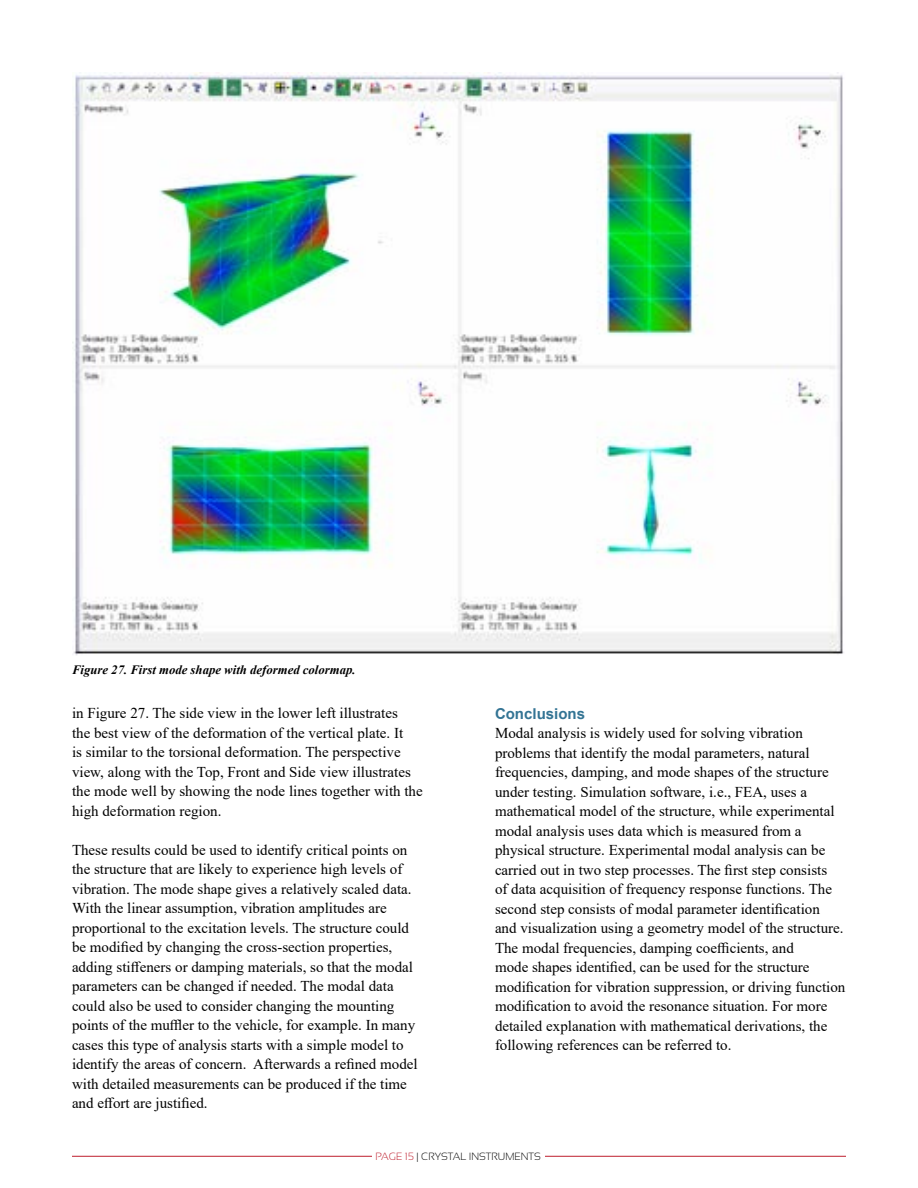
<style>
.page{position:relative;width:918px;height:1188px;background:#fff}
.page>*{position:absolute;margin:0;border:0;box-sizing:border-box;transform-origin:0 0}
.t1{font:15px/19.5px "Times New Roman";color:#000}
.t2{font:700 15px "Arial";color:#337494}
.t3{font:italic 700 12.75px "Times New Roman";color:#000}
.t4{font:300 10.5px "Sansation";color:#000}
.s1{color:#be1e2d}
</style>
<div class="page">
<hr style="left:72px;top:1156px;width:774px;height:1px;background:#be1e2d">
<div style="left:373px;top:1140px;width:172px;height:48px;background:#fff"></div>
<img style="left:72px;top:72px;width:772px;height:583px">
<p class="t3" style="left:72px;top:661px;width:285px">Figure 27. First mode shape with deformed colormap.</p>
<p class="t1" style="left:72px;top:703px;width:352px">in Figure 27. The side view in the lower left illustrates<br>the best view of the deformation of the vertical plate. It<br>is similar to the torsional deformation. The perspective view, along with the Top, Front and Side view illustrates the mode well by showing the node lines together with the high deformation region.</p>
<p class="t1" style="left:72px;top:840px;width:347px">These results could be used to identify critical points on the structure that are likely to experience high levels of vibration. The mode shape gives a relatively scaled data.<br>With the linear assumption, vibration amplitudes are proportional to the excitation levels. The structure could be modified by changing the cross-section properties, adding stiffeners or damping materials, so that the modal parameters can be changed if needed. The modal data could also be used to consider changing the mounting points of the muffler to the vehicle, for example. In many cases this type of analysis starts with a simple model to identify the areas of concern. Afterwards a refined model with detailed measurements can be produced if the time and effort are justified.</p>
<p class="t2" style="left:495px;top:703px;width:92px">Conclusions</p>
<p class="t1" style="left:495px;top:723px;width:352px">Modal analysis is widely used for solving vibration problems that identify the modal parameters, natural frequencies, damping, and mode shapes of the structure under testing. Simulation software, i.e., FEA, uses a mathematical model of the structure, while experimental modal analysis uses data which is measured from a physical structure. Experimental modal analysis can be carried out in two step processes. The first step consists<br>of data acquisition of frequency response functions. The second step consists of modal parameter identification<br>and visualization using a geometry model of the structure.<br>The modal frequencies, damping coefficients, and<br>mode shapes identified, can be used for the structure modification for vibration suppression, or driving function modification to avoid the resonance situation. For more detailed explanation with mathematical derivations, the following references can be referred to.</p>
<p class="t4" style="left:375px;top:1151px;width:167px"><span class="s1">PAGE 15</span> | CRYSTAL INSTRUMENTS</p>
</div>
